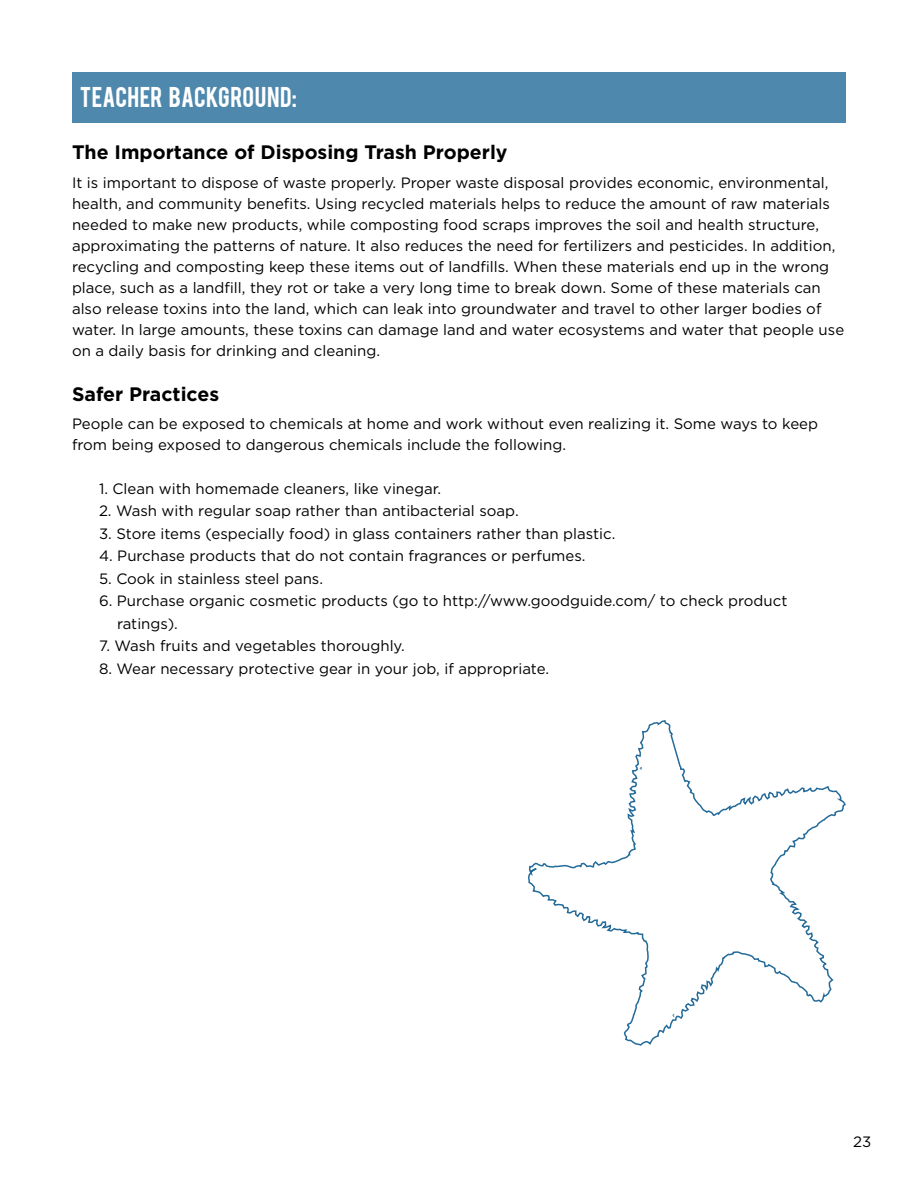
<style>
.page{position:relative;width:918px;height:1188px;background:#fff}
.page>*{position:absolute;margin:0;border:0;box-sizing:border-box;transform-origin:0 0}
.t1{font:22.5px "Bebas";letter-spacing:.015em;color:#fff}
.t2{font:700 19.5px "Gotham";color:#000}
.t3{font:15px/21px "Gotham";color:#000}
</style>
<div class="page">
<div style="left:72px;top:72px;width:774px;height:51px;background:#4f88ad"></div>
<svg style="left:528px;top:720px;width:318px;height:326px"></svg>
<h1 class="t1" style="left:80px;top:81px;width:218px">TEACHER BACKGROUND:</h1>
<h2 class="t2" style="left:72px;top:141px;width:437px">The Importance of Disposing Trash Properly</h2>
<p class="t3" style="left:72px;top:172px;width:774px">It is important to dispose of waste properly. Proper waste disposal provides economic, environmental, health, and community benefits. Using recycled materials helps to reduce the amount of raw materials needed to make new products, while composting food scraps improves the soil and health structure, approximating the patterns of nature. It also reduces the need for fertilizers and pesticides. In addition, recycling and composting keep these items out of landfills. When these materials end up in the wrong place, such as a landfill, they rot or take a very long time to break down. Some of these materials can also release toxins into the land, which can leak into groundwater and travel to other larger bodies of water. In large amounts, these toxins can damage land and water ecosystems and water that people use on a daily basis for drinking and cleaning.</p>
<h2 class="t2" style="left:72px;top:383px;width:149px">Safer Practices</h2>
<p class="t3" style="left:72px;top:413px;width:748px">People can be exposed to chemicals at home and work without even realizing it. Some ways to keep from being exposed to dangerous chemicals include the following.</p>
<p class="t3" style="left:99px;top:478px;width:344px">1. Clean with homemade cleaners, like vinegar.</p>
<p class="t3" style="left:99px;top:500px;width:421px">2. Wash with regular soap rather than antibacterial soap.</p>
<p class="t3" style="left:99px;top:523px;width:518px">3. Store items (especially food) in glass containers rather than plastic.</p>
<p class="t3" style="left:99px;top:545px;width:488px">4. Purchase products that do not contain fragrances or perfumes.</p>
<p class="t3" style="left:99px;top:568px;width:226px">5. Cook in stainless steel pans.</p>
<p class="t3" style="left:117px;top:589px;width:672px;line-height:22.5px;text-indent:-18px">6. Purchase organic cosmetic products (go to http://www.goodguide.com/ to check product ratings).</p>
<p class="t3" style="left:99px;top:635px;width:307px">7. Wash fruits and vegetables thoroughly.</p>
<p class="t3" style="left:99px;top:658px;width:452px">8. Wear necessary protective gear in your job, if appropriate.</p>
<p class="t3" style="left:853px;top:1130px;width:20px">23</p>
</div>
